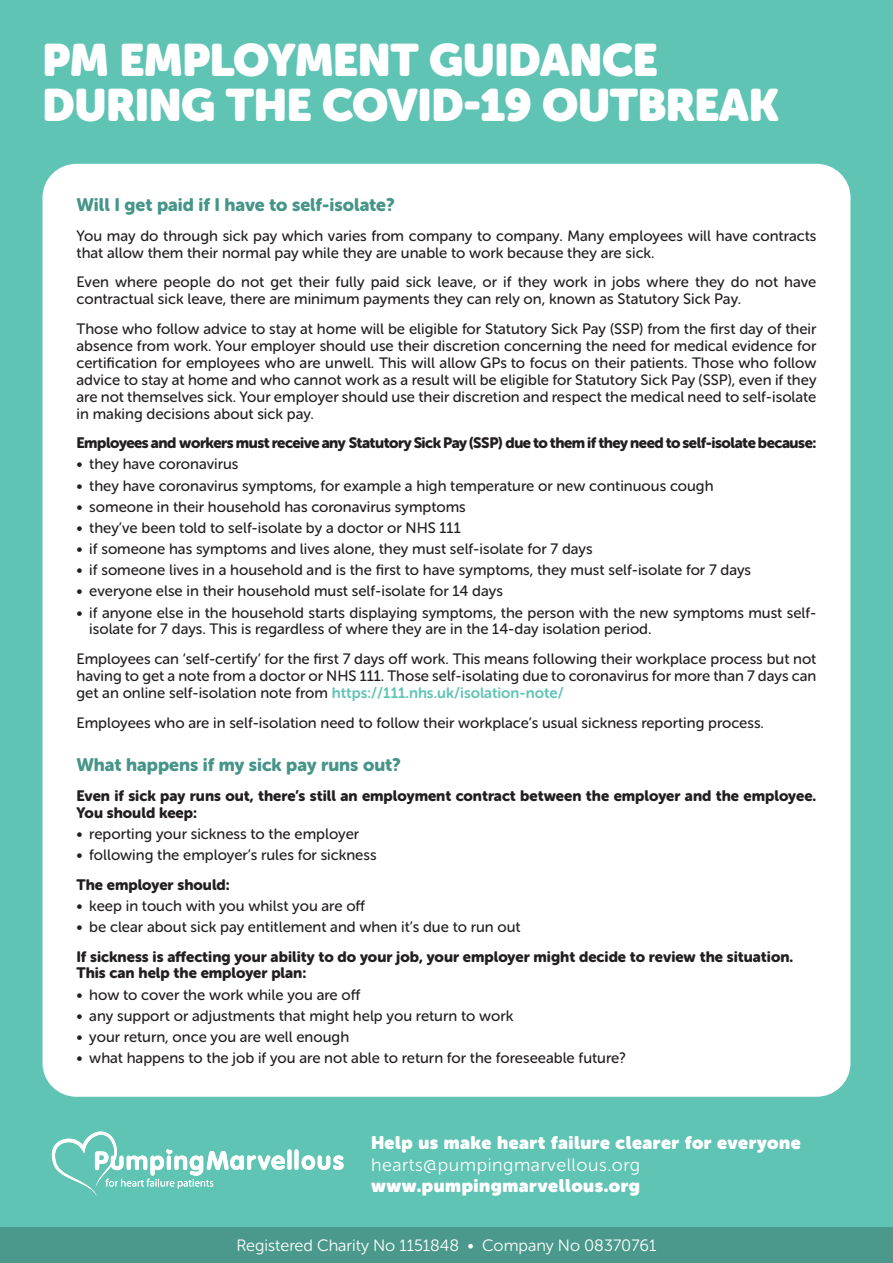
<style>
.page{position:relative;width:893px;height:1263px;background:#60c4b4}
.page>*{position:absolute;margin:0;border:0;box-sizing:border-box;transform-origin:0 0}
.t1{font:45px/45px "Museo Sans Rounded";letter-spacing:-.01em;color:#fff}
.t2{font:18px "Museo Sans Rounded";letter-spacing:.03em;color:#fff}
.t3{font:18px "Museo Sans Rounded 900";color:#469589}
.t4{font:18px "Museo Sans Rounded 300";letter-spacing:.03em;color:#fff}
.t5{font:16.35px "Museo Sans Rounded 300";color:#fff}
.t6{font:15px/17px "Museo Sans Rounded 500";color:#231f20}
.t7{font:15px/17px "Museo Sans Rounded 900";color:#231f20}
.t8{font:15px "Museo Sans Rounded 900";letter-spacing:-.03em;color:#231f20}
.t9{font:15px "Museo Sans Rounded 700";color:#60c4b4}
.s1{font-family:"Museo Sans Rounded 500";color:#231f20}
</style>
<div class="page">
<div style="left:43px;top:164px;width:807px;height:933px;background:#fff;border-radius:34px"></div>
<div style="left:0;top:1227px;width:893px;height:36px;background:#4b998c"></div>
<svg style="left:52px;top:1131px;width:292px;height:65px"></svg>
<h1 class="t1" style="left:43px;top:38px;width:738px">PM EMPLOYMENT GUIDANCE<br>DURING THE COVID-19 OUTBREAK</h1>
<p class="t3" style="left:77px;top:195px;width:320px">Will I get paid if I have to self-isolate?</p>
<p class="t6" style="left:77px;top:227px;width:741px">You may do through sick pay which varies from company to company. Many employees will have contracts that allow them their normal pay while they are unable to work because they are sick.</p>
<p class="t6" style="left:77px;top:274px;width:741px">Even where people do not get their fully paid sick leave, or if they work in jobs where they do not have contractual sick leave, there are minimum payments they can rely on, known as Statutory Sick Pay.</p>
<p class="t6" style="left:77px;top:320px;width:741px;text-align:justify">Those who follow advice to stay at home will be eligible for Statutory Sick Pay (SSP) from the first day of their absence from work. Your employer should use their discretion concerning the need for medical evidence for certification for employees who are unwell. This will allow GPs to focus on their patients. Those who follow advice to stay at home and who cannot work as a result will be eligible for Statutory Sick Pay (SSP), even if they are not themselves sick. Your employer should use their discretion and respect the medical need to self-isolate in making decisions about sick pay.</p>
<p class="t8" style="left:77px;top:434px;width:741px">Employees and workers must receive any Statutory Sick Pay (SSP) due to them if they need to self-isolate because:</p>
<p class="t6" style="left:77px;top:456px;width:163px">• they have coronavirus</p>
<p class="t6" style="left:77px;top:477px;width:639px">• they have coronavirus symptoms, for example a high temperature or new continuous cough</p>
<p class="t6" style="left:77px;top:498px;width:391px">• someone in their household has coronavirus symptoms</p>
<p class="t6" style="left:77px;top:519px;width:386px">• they’ve been told to self-isolate by a doctor or NHS 111</p>
<p class="t6" style="left:77px;top:540px;width:518px">• if someone has symptoms and lives alone, they must self-isolate for 7 days</p>
<p class="t6" style="left:77px;top:562px;width:676px">• if someone lives in a household and is the first to have symptoms, they must self-isolate for 7 days</p>
<p class="t6" style="left:77px;top:583px;width:428px">• everyone else in their household must self-isolate for 14 days</p>
<p class="t6" style="left:89px;top:604px;width:729px;text-indent:-13px">• if anyone else in the household starts displaying symptoms, the person with the new symptoms must self&shy;isolate for 7 days. This is regardless of where they are in the 14-day isolation period.</p>
<p class="t6" style="left:77px;top:650px;width:741px">Employees can ‘self-certify’ for the first 7 days off work. This means following their workplace process but not having to get a note from a doctor or NHS 111. Those self-isolating due to coronavirus for more than 7 days can</p>
<p class="t9" style="left:77px;top:684px;width:489px"><span class="s1">get an online self-isolation note from</span> https://111.nhs.uk/isolation-note/</p>
<p class="t6" style="left:77px;top:714px;width:689px">Employees who are in self-isolation need to follow their workplace’s usual sickness reporting process.</p>
<p class="t3" style="left:77px;top:754px;width:326px">What happens if my sick pay runs out?</p>
<p class="t7" style="left:77px;top:787px;width:741px">Even if sick pay runs out, there’s still an employment contract between the employer and the employee.<br>You should keep:</p>
<p class="t6" style="left:77px;top:825px;width:284px">• reporting your sickness to the employer</p>
<p class="t6" style="left:77px;top:846px;width:302px">• following the employer’s rules for sickness</p>
<p class="t7" style="left:77px;top:876px;width:155px">The employer should:</p>
<p class="t6" style="left:77px;top:897px;width:290px">• keep in touch with you whilst you are off</p>
<p class="t6" style="left:77px;top:918px;width:446px">• be clear about sick pay entitlement and when it’s due to run out</p>
<p class="t7" style="left:77px;top:948px;width:718px">If sickness is affecting your ability to do your job, your employer might decide to review the situation.<br>This can help the employer plan:</p>
<p class="t6" style="left:77px;top:986px;width:285px">• how to cover the work while you are off</p>
<p class="t6" style="left:77px;top:1007px;width:438px">• any support or adjustments that might help you return to work</p>
<p class="t6" style="left:77px;top:1028px;width:274px">• your return, once you are well enough</p>
<p class="t6" style="left:77px;top:1049px;width:551px">• what happens to the job if you are not able to return for the foreseeable future?</p>
<p class="t2" style="left:371px;top:1132px;width:431px">Help us make heart failure clearer for everyone</p>
<p class="t4" style="left:371px;top:1155px;width:271px">hearts@pumpingmarvellous.org</p>
<p class="t2" style="left:371px;top:1175px;width:271px">www.pumpingmarvellous.org</p>
<p class="t5" style="left:236px;top:1236px;width:422px">Registered Charity No 1151848 • Company No 08370761</p>
</div>
